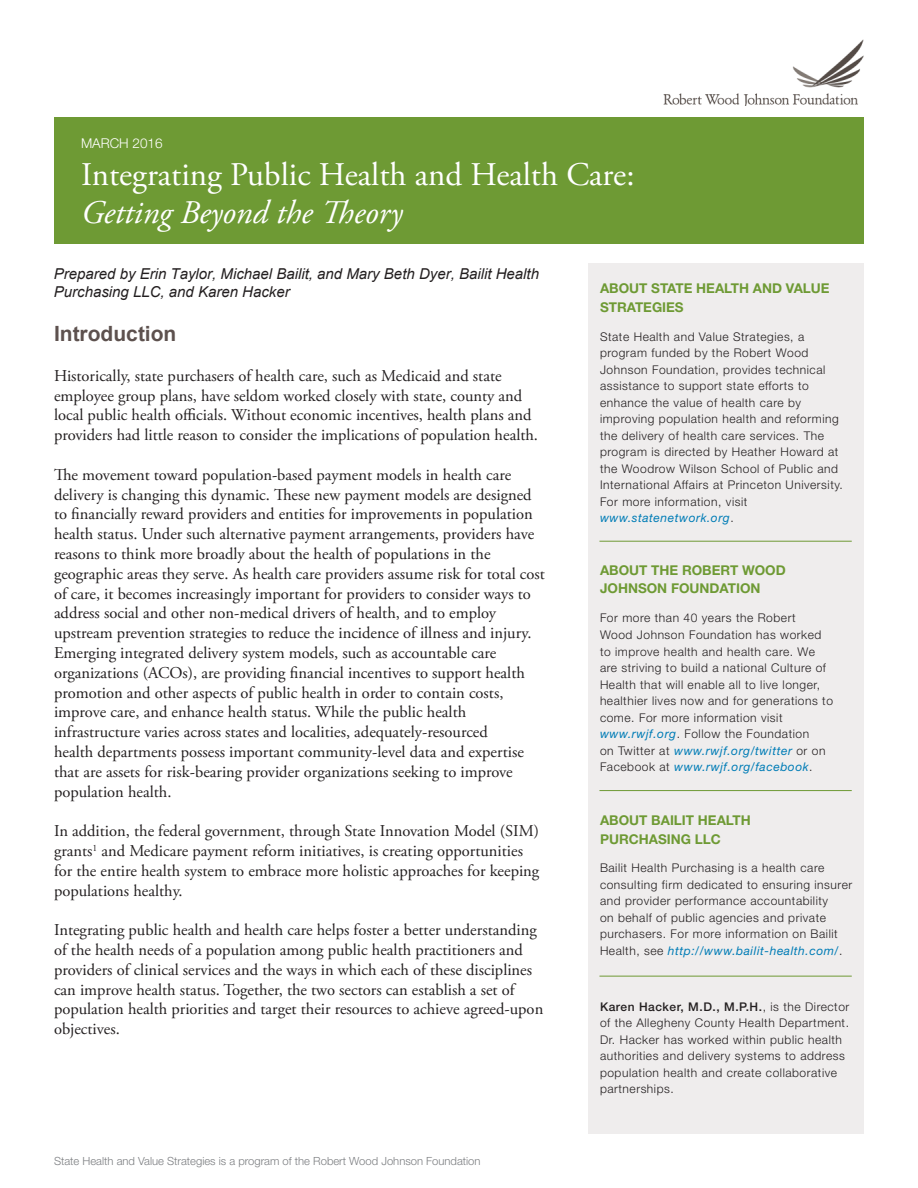
<style>
.page{position:relative;width:918px;height:1188px;background:#fff}
.page>*{position:absolute;margin:0;border:0;box-sizing:border-box;transform-origin:0 0}
.t1{font:33px "Adobe Garamond Pro";color:#fff}
.t2{font:italic 33px "Adobe Garamond Pro";color:#fff}
.t3{font:700 21px "Arial";color:#5d514e}
.t4{font:16.5px/19.8px "Adobe Garamond Pro";color:#231f20}
.t5{font:italic 15px/18px "Arial";color:#231f20}
.t6{font:700 13.5px/18.9px "Helvetica Neue LT Std";color:#6e9a34}
.t7{font:300 13.5px "Helvetica Neue LT Std";color:#fff}
.t8{font:300 12px/16.5px "Helvetica Neue LT Std";letter-spacing:.045em;color:#231f20}
.t9{font:300 11.25px "Helvetica Neue LT Std";color:#7c7e81}
.s1{color:#6e9a34}
.s2{font-weight:400;font-style:italic;color:#007cb6}
.s3{font-weight:500}
</style>
<div class="page">
<div style="left:54px;top:118px;width:810px;height:126px;background:#6e9a34"></div>
<img style="left:663px;top:39px;width:201px;height:67px">
<div style="left:588px;top:264px;width:275px;height:870px;background:#efeded"></div>
<hr style="left:599px;top:541px;width:253px;height:1px;background:#6e9a34">
<hr style="left:599px;top:976px;width:253px;height:1px;background:#6e9a34">
<div style="left:34px;top:20px;width:636px;height:38px;background:#fff"></div>
<hr style="left:599px;top:790px;width:253px;height:1px;background:#6e9a34">
<p class="t7" style="left:81px;top:135px;width:83px">MARCH 2016</p>
<h1 class="t1" style="left:81px;top:155px;width:555px">Integrating Public Health and Health Care:</h1>
<h1 class="t2" style="left:81px;top:192px;width:323px">Getting Beyond the Theory</h1>
<p class="t5" style="left:54px;top:265px;width:487px">Prepared by Erin Taylor, Michael Bailit, and Mary Beth Dyer, Bailit Health<br>Purchasing LLC, and Karen Hacker</p>
<p class="t3" style="left:54px;top:320px;width:124px">Introduction</p>
<p class="t4" style="left:54px;top:366px;width:486px">Historically, state purchasers of health care, such as Medicaid and state employee group plans, have seldom worked closely with state, county and local public health officials. Without economic incentives, health plans and providers had little reason to consider the implications of population health.</p>
<p class="t4" style="left:54px;top:465px;width:492px">The movement toward population-based payment models in health care delivery is changing this dynamic. These new payment models are designed to financially reward providers and entities for improvements in population health status. Under such alternative payment arrangements, providers have reasons to think more broadly about the health of populations in the geographic areas they serve. As health care providers assume risk for total cost of care, it becomes increasingly important for providers to consider ways to address social and other non-medical drivers of health, and to employ upstream prevention strategies to reduce the incidence of illness and injury.<br>Emerging integrated delivery system models, such as accountable care organizations (ACOs), are providing financial incentives to support health promotion and other aspects of public health in order to contain costs, improve care, and enhance health status. While the public health infrastructure varies across states and localities, adequately-resourced<br>health departments possess important community-level data and expertise that are assets for risk-bearing provider organizations seeking to improve population health.</p>
<p class="t4" style="left:54px;top:822px;width:487px">In addition, the federal government, through State Innovation Model (SIM) grants<sup>1</sup> and Medicare payment reform initiatives, is creating opportunities for the entire health system to embrace more holistic approaches for keeping populations healthy.</p>
<p class="t4" style="left:54px;top:921px;width:491px">Integrating public health and health care helps foster a better understanding of the health needs of a population among public health practitioners and providers of clinical services and the ways in which each of these disciplines can improve health status. Together, the two sectors can establish a set of population health priorities and target their resources to achieve agreed-upon objectives.</p>
<p class="t9" style="left:54px;top:1152px;width:353px"><span class="s1">1</span> | Integrating Public Health and Health Care: Getting Beyond the Theory</p>
<p class="t9" style="left:54px;top:1154px;width:428px">State Health and Value Strategies is a program of the Robert Wood Johnson Foundation</p>
<p class="t6" style="left:600px;top:279px;width:231px">ABOUT STATE HEALTH AND VALUE<br>STRATEGIES</p>
<p class="t8" style="left:600px;top:328px;width:244px">State Health and Value Strategies, a program funded by the Robert Wood Johnson Foundation, provides technical assistance to support state efforts to enhance the value of health care by improving population health and reforming the delivery of health care services. The program is directed by Heather Howard at the Woodrow Wilson School of Public and International Affairs at Princeton University.<br>For more information, visit <span class="s2">www.statenetwork.org</span>.</p>
<p class="t6" style="left:600px;top:560px;width:187px">ABOUT THE ROBERT WOOD<br>JOHNSON FOUNDATION</p>
<p class="t8" style="left:600px;top:609px;width:235px">For more than 40 years the Robert<br>Wood Johnson Foundation has worked to improve health and health care. We are striving to build a national Culture of Health that will enable all to live longer, healthier lives now and for generations to come. For more information visit <span class="s2">www.rwjf.org</span>. Follow the Foundation<br>on Twitter at <span class="s2">www.rwjf.org/twitter</span> or on Facebook at <span class="s2">www.rwjf.org/facebook</span>.</p>
<p class="t6" style="left:600px;top:810px;width:152px">ABOUT BAILIT HEALTH<br>PURCHASING LLC</p>
<p class="t8" style="left:600px;top:860px;width:254px">Bailit Health Purchasing is a health care consulting firm dedicated to ensuring insurer and provider performance accountability<br>on behalf of public agencies and private purchasers. For more information on Bailit Health, see <span class="s2">http://www.bailit-health.com/</span>.</p>
<p class="t8" style="left:600px;top:998px;width:251px"><span class="s3">Karen Hacker, M.D., M.P.H.</span>, is the Director of the Allegheny County Health Department.<br>Dr. Hacker has worked within public health authorities and delivery systems to address population health and create collaborative partnerships.</p>
</div>
